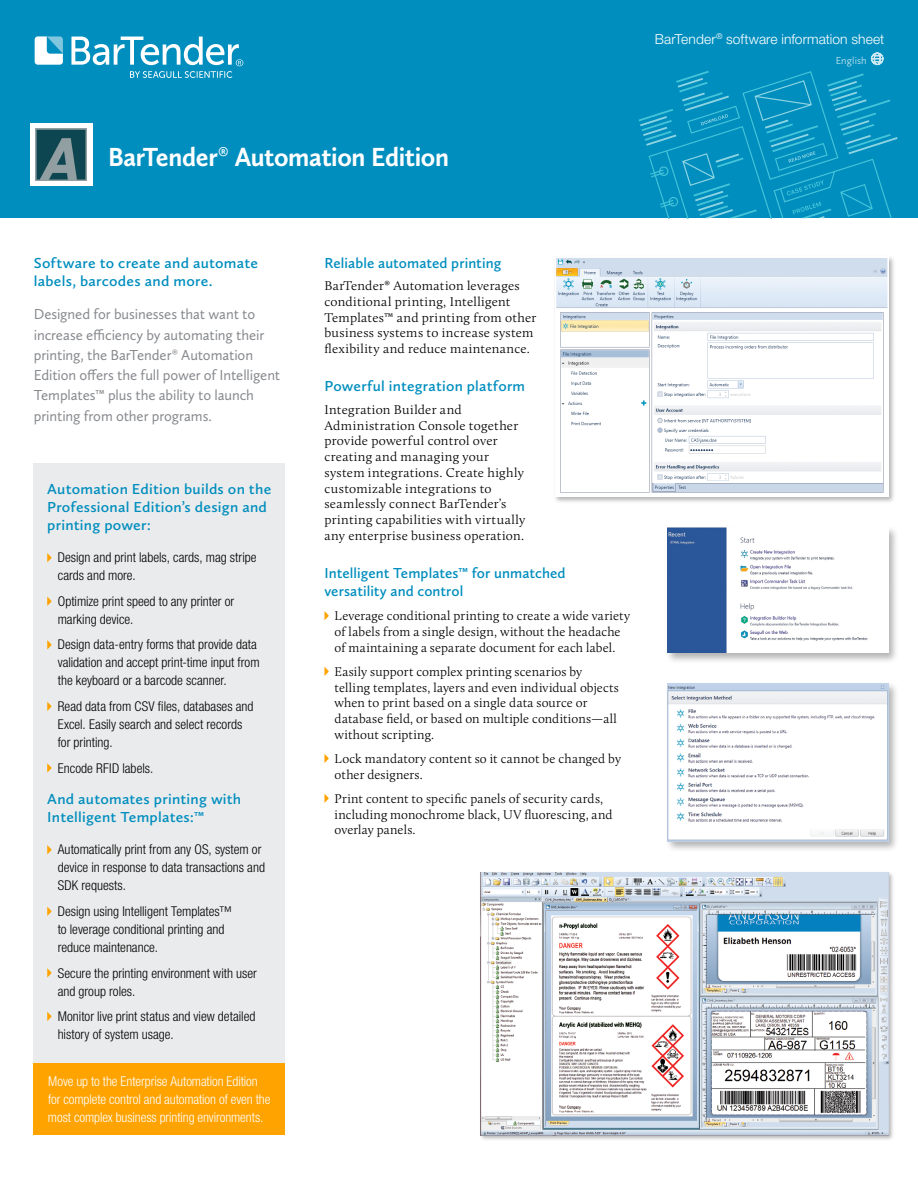
<style>
.page{position:relative;width:918px;height:1188px;background:#fff}
.page>*{position:absolute;margin:0;border:0;box-sizing:border-box;transform-origin:0 0}
.t1{font:700 27.15px "Calluna Sans";letter-spacing:-.015em;color:#fff;scale:.96 1}
.t2{font:15px/20.2px "Calluna Sans";letter-spacing:-.005em;color:#878a8e}
.t3{font:600 15px/18px "Calluna Sans";letter-spacing:.01em;color:#008ebe;scale:1.04 1}
.t4{font:600 15px/18px "Calluna Sans";letter-spacing:.01em;color:#008ebe}
.t5{font:300 13.8px "Helvetica Neue LT Std";letter-spacing:.005em;color:#fff}
.t6{font:300 condensed 13.5px/18px "Helvetica Neue LT Std";color:#000}
.t7{font:300 condensed 13.5px/18px "Helvetica Neue LT Std";letter-spacing:-.005em;color:#fff}
.t8{font:300 13.2px/15.8px "Calluna";letter-spacing:.015em;color:#000}
.t9{font:300 10.5px "Calluna Sans";letter-spacing:.01em;color:#fff}
.s1{font-weight:400}
</style>
<div class="page">
<div style="left:0;top:0;width:918px;height:218px;background:#008ebe"></div>
<svg style="left:639px;top:71px;width:259px;height:147px"></svg>
<svg style="left:35px;top:36px;width:28px;height:29px"></svg>
<svg style="left:71px;top:37px;width:172px;height:41px"></svg>
<svg style="left:324px;top:611px;width:5px;height:9px"></svg>
<svg style="left:324px;top:667px;width:5px;height:9px"></svg>
<svg style="left:324px;top:754px;width:5px;height:9px"></svg>
<svg style="left:324px;top:794px;width:5px;height:9px"></svg>
<svg style="left:871px;top:52px;width:13px;height:13px"></svg>
<div style="left:34px;top:1062px;width:251px;height:73px;background:#ffa300"></div>
<div style="left:34px;top:463px;width:251px;height:599px;background:#eaebec"></div>
<svg style="left:47px;top:553px;width:5px;height:9px"></svg>
<svg style="left:47px;top:597px;width:5px;height:9px"></svg>
<svg style="left:47px;top:640px;width:5px;height:9px"></svg>
<svg style="left:47px;top:702px;width:5px;height:9px"></svg>
<svg style="left:47px;top:763px;width:5px;height:10px"></svg>
<svg style="left:47px;top:845px;width:5px;height:9px"></svg>
<svg style="left:47px;top:907px;width:5px;height:9px"></svg>
<svg style="left:47px;top:968px;width:5px;height:10px"></svg>
<svg style="left:47px;top:1012px;width:5px;height:9px"></svg>
<div style="left:554px;top:255px;width:342px;height:250px;background:#000;opacity:.3"></div>
<img style="left:555px;top:256px;width:333px;height:241px">
<div style="left:665px;top:525px;width:234px;height:138px;background:#000;opacity:.3"></div>
<img style="left:667px;top:528px;width:221px;height:125px">
<div style="left:479px;top:871px;width:416px;height:271px;background:#000;opacity:.3"></div>
<img style="left:481px;top:872px;width:407px;height:263px">
<div style="left:30px;top:123px;width:62px;height:63px;background:#fff"></div>
<img style="left:35px;top:129px;width:52px;height:52px">
<div style="left:665px;top:681px;width:234px;height:171px;background:#000;opacity:.3"></div>
<img style="left:667px;top:683px;width:221px;height:158px">
<h1 class="t1" style="left:108px;top:140px;width:357px">BarTender<span class="s1">®</span> Automation Edition</h1>
<p class="t5" style="left:655px;top:30px;width:231px">BarTender<sup>®</sup> software information sheet</p>
<p class="t9" style="left:835px;top:54px;width:33px">English</p>
<p class="t3" style="left:34px;top:253px;width:217px">Software to create and automate labels, barcodes and more.</p>
<p class="t2" style="left:34px;top:304px;width:248px">Designed for businesses that want to increase efficiency by automating their printing, the BarTender® Automation Edition offers the full power of Intelligent Templates™ plus the ability to launch printing from other programs.</p>
<p class="t3" style="left:47px;top:480px;width:217px">Automation Edition builds on the<br>Professional Edition’s design and printing power:</p>
<p class="t6" style="left:58px;top:548px;width:200px">Design and print labels, cards, mag stripe cards and more.</p>
<p class="t6" style="left:58px;top:592px;width:178px">Optimize print speed to any printer or marking device.</p>
<p class="t6" style="left:58px;top:636px;width:203px">Design data-entry forms that provide data validation and accept print-time input from the keyboard or a barcode scanner.</p>
<p class="t6" style="left:58px;top:697px;width:197px">Read data from CSV files, databases and<br>Excel. Easily search and select records for printing.</p>
<p class="t6" style="left:58px;top:759px;width:97px">Encode RFID labels.</p>
<p class="t3" style="left:47px;top:790px;width:188px">And automates printing with<br>Intelligent Templates:™</p>
<p class="t6" style="left:58px;top:841px;width:209px">Automatically print from any OS, system or device in response to data transactions and<br>SDK requests.</p>
<p class="t6" style="left:58px;top:902px;width:176px">Design using Intelligent Templates™ to leverage conditional printing and reduce maintenance.</p>
<p class="t6" style="left:58px;top:964px;width:201px">Secure the printing environment with user and group roles.</p>
<p class="t6" style="left:58px;top:1007px;width:199px">Monitor live print status and view detailed history of system usage.</p>
<p class="t7" style="left:48px;top:1072px;width:224px">Move up to the Enterprise Automation Edition for complete control and automation of even the most complex business printing environments.</p>
<p class="t4" style="left:324px;top:253px;width:178px">Reliable automated printing</p>
<p class="t8" style="left:324px;top:278px;width:214px">BarTender® Automation leverages conditional printing, Intelligent Templates™ and printing from other business systems to increase system flexibility and reduce maintenance.</p>
<p class="t4" style="left:324px;top:377px;width:202px">Powerful integration platform</p>
<p class="t8" style="left:324px;top:402px;width:202px">Integration Builder and<br>Administration Console together provide powerful control over creating and managing your system integrations. Create highly customizable integrations to seamlessly connect BarTender’s printing capabilities with virtually any enterprise business operation.</p>
<p class="t4" style="left:324px;top:564px;width:243px">Intelligent Templates™ for unmatched versatility and control</p>
<p class="t8" style="left:335px;top:608px;width:297px">Leverage conditional printing to create a wide variety of labels from a single design, without the headache of maintaining a separate document for each label.</p>
<p class="t8" style="left:335px;top:664px;width:286px">Easily support complex printing scenarios by telling templates, layers and even individual objects when to print based on a single data source or database field, or based on multiple conditions—all without scripting.</p>
<p class="t8" style="left:335px;top:751px;width:288px">Lock mandatory content so it cannot be changed by other designers.</p>
<p class="t8" style="left:335px;top:791px;width:279px">Print content to specific panels of security cards, including monochrome black, UV fluorescing, and overlay panels.</p>
</div>
